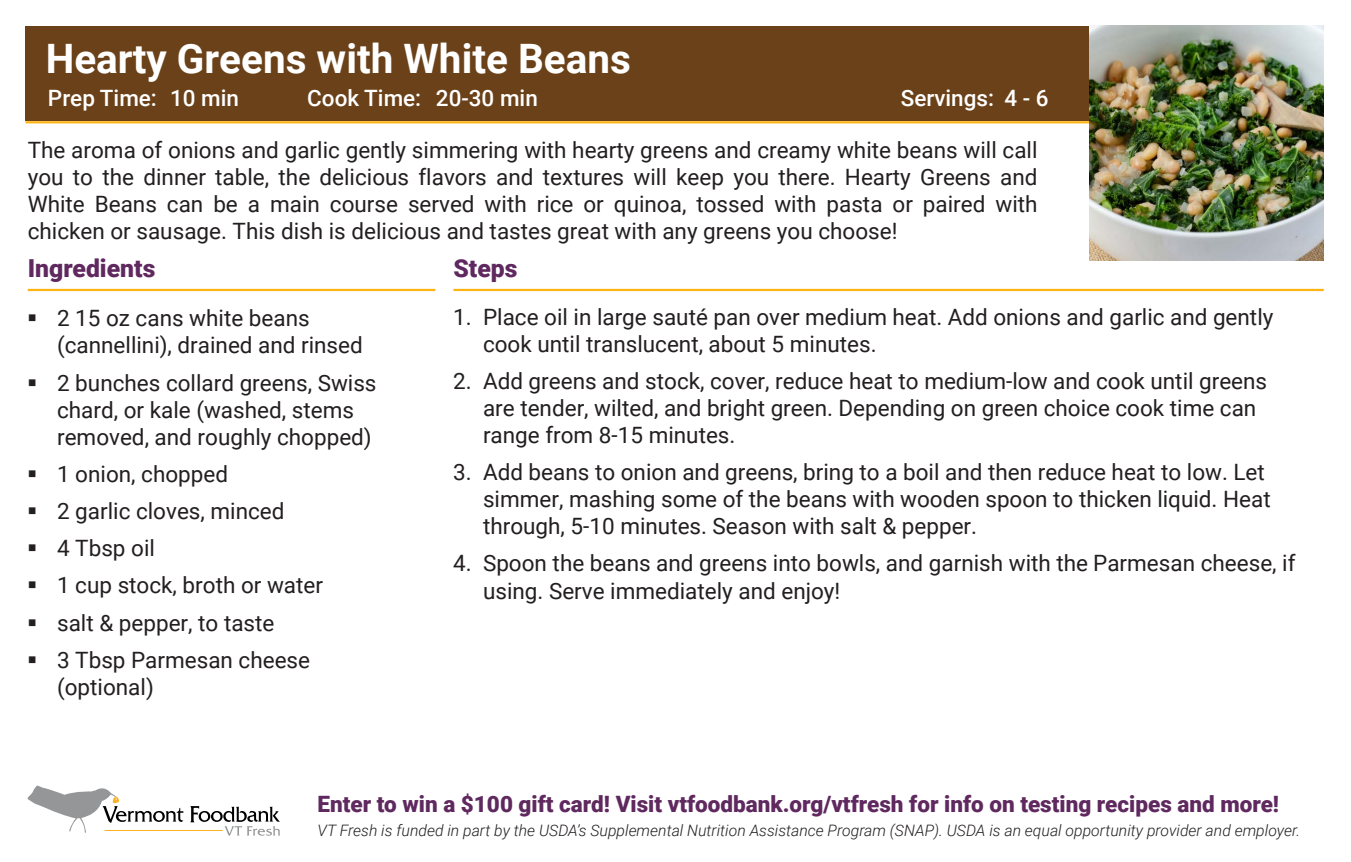
<style>
.page{position:relative;width:1351px;height:862px;background:#fff}
.page>*{position:absolute;margin:0;border:0;box-sizing:border-box;transform-origin:0 0}
.t1{font:700 40.5px "Roboto";color:#fff}
.t2{font:900 24.75px "Roboto";color:#5f295f}
.t3{font:22.5px/27px "Roboto";color:#231f20}
.t4{font:900 22.5px "Roboto";color:#5f295f}
.t5{font:500 22.5px "Roboto";color:#fff}
.t6{font:italic 300 15.75px "Roboto";color:#231f20}
</style>
<div class="page">
<div style="left:25px;top:26px;width:1064px;height:95px;background:#6a4118"></div>
<hr style="left:25px;top:121px;width:1064px;height:2px;background:#fdb514">
<svg style="left:27px;top:785px;width:156px;height:47px"></svg>
<svg style="left:190px;top:806px;width:90px;height:29px"></svg>
<hr style="left:105px;top:829px;width:118px;height:1px;background:#fcb123">
<hr style="left:28px;top:289px;width:407px;height:2px;background:#fdb514">
<hr style="left:453px;top:289px;width:871px;height:2px;background:#fdb514">
<img style="left:1089px;top:25px;width:235px;height:235px">
<p class="t1" style="left:46px;top:30px;width:587px">Hearty Greens with White Beans</p>
<p class="t5" style="left:48px;top:82px;width:193px">Prep Time: 10 min</p>
<p class="t5" style="left:307px;top:82px;width:232px">Cook Time: 20-30 min</p>
<p class="t5" style="left:901px;top:82px;width:149px">Servings: 4 - 6</p>
<p class="t3" style="left:28px;top:136px;width:1011px;text-align:justify">The aroma of onions and garlic gently simmering with hearty greens and creamy white beans will call you to the dinner table, the delicious flavors and textures will keep you there. Hearty Greens and White Beans can be a main course served with rice or quinoa, tossed with pasta or paired with chicken or sausage. This dish is delicious and tastes great with any greens you choose!</p>
<p class="t2" style="left:28px;top:251px;width:129px">Ingredients</p>
<p class="t2" style="left:453px;top:251px;width:66px">Steps</p>
<p class="t3" style="left:57px;top:304px;width:307px;text-indent:-30px">▪ 2 15 oz cans white beans (cannellini), drained and rinsed</p>
<p class="t3" style="left:57px;top:368px;width:321px;text-indent:-30px">▪ 2 bunches collard greens, Swiss chard, or kale (washed, stems removed, and roughly chopped)</p>
<p class="t3" style="left:27px;top:459px;width:203px">▪ 1 onion, chopped</p>
<p class="t3" style="left:27px;top:496px;width:259px">▪ 2 garlic cloves, minced</p>
<p class="t3" style="left:27px;top:533px;width:129px">▪ 4 Tbsp oil</p>
<p class="t3" style="left:27px;top:570px;width:297px">▪ 1 cup stock, broth or water</p>
<p class="t3" style="left:27px;top:608px;width:249px">▪ salt &amp; pepper, to taste</p>
<p class="t3" style="left:57px;top:645px;width:255px;text-indent:-30px">▪ 3 Tbsp Parmesan cheese (optional)</p>
<p class="t3" style="left:483px;top:302px;width:792px;text-indent:-30px">1. Place oil in large sauté pan over medium heat. Add onions and garlic and gently cook until translucent, about 5 minutes.</p>
<p class="t3" style="left:483px;top:366px;width:786px;text-indent:-30px">2. Add greens and stock, cover, reduce heat to medium-low and cook until greens are tender, wilted, and bright green. Depending on green choice cook time can range from 8-15 minutes.</p>
<p class="t3" style="left:483px;top:457px;width:789px;text-indent:-30px">3. Add beans to onion and greens, bring to a boil and then reduce heat to low. Let simmer, mashing some of the beans with wooden spoon to thicken liquid. Heat through, 5-10 minutes. Season with salt &amp; pepper.</p>
<p class="t3" style="left:483px;top:549px;width:814px;text-indent:-30px">4. Spoon the beans and greens into bowls, and garnish with the Parmesan cheese, if using. Serve immediately and enjoy!</p>
<p class="t4" style="left:318px;top:787px;width:963px">Enter to win a $100 gift card! Visit vtfoodbank.org/vtfresh for info on testing recipes and more!</p>
<p class="t6" style="left:318px;top:818px;width:984px">VT Fresh is funded in part by the USDA’s Supplemental Nutrition Assistance Program (SNAP). USDA is an equal opportunity provider and employer.</p>
</div>
